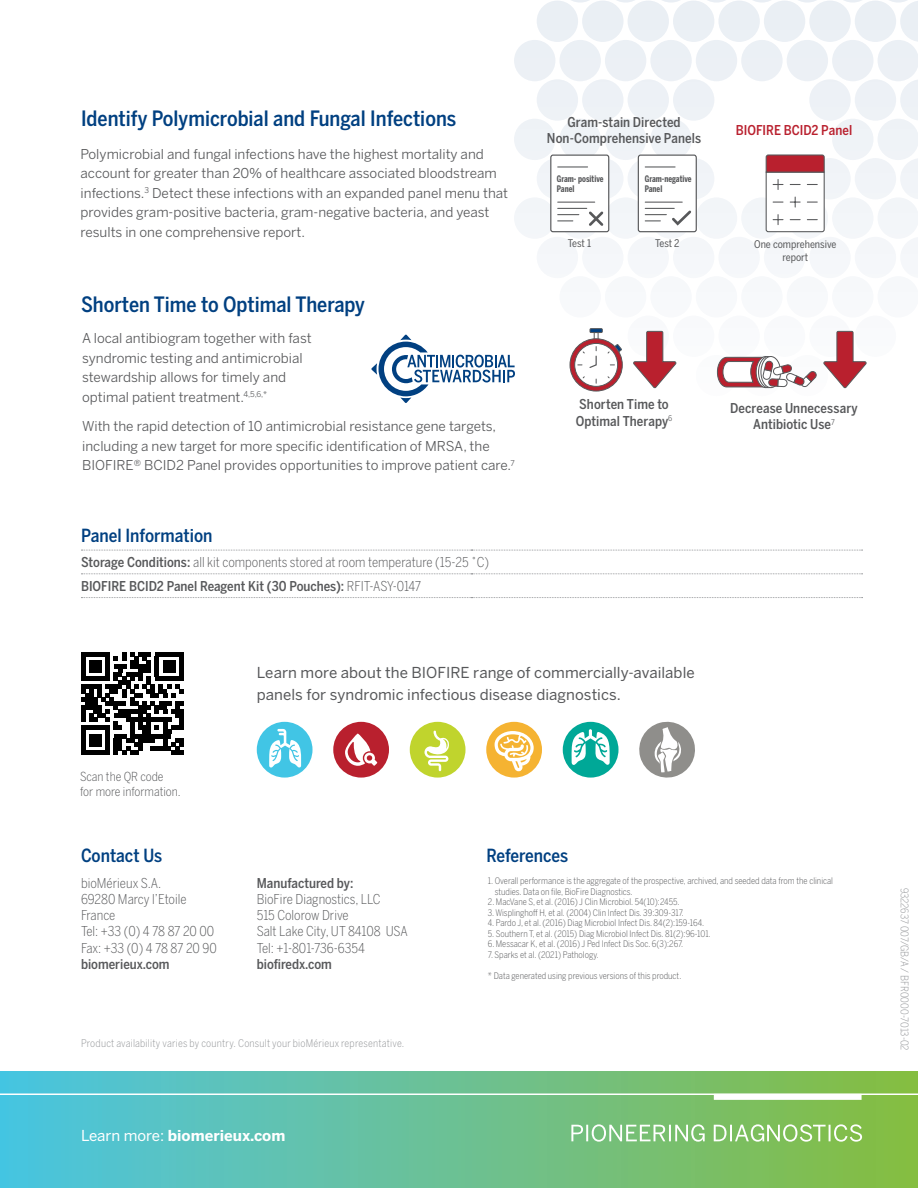
<style>
.page{position:relative;width:918px;height:1188px;background:#fff}
.page>*{position:absolute;margin:0;border:0;box-sizing:border-box;transform-origin:0 0}
.section_headers_larg{font:500 21px "Benton Sans Condensed";color:#014081}
.section_headers_smal{font:500 18px "Benton Sans Condensed";color:#014081}
.callout_text{font:15px/22.5px "Benton Sans";letter-spacing:.005em;color:#57585a}
.URL_footer{font:700 15px "Benton Sans";color:#fff}
.main_text{font:13.5px/19.5px "Benton Sans";color:#57585a}
.address_text{font:300 13.5px/23.7px "Benton Sans Condensed";color:#57585a}
.infographic_labels{font:500 13.5px/16.5px "Benton Sans Condensed";letter-spacing:.005em;color:#57585a;text-align:center}
.address_text-2{font:500 13.5px "Benton Sans Condensed";color:#57585a}
.infographic_labels-2{font:500 13.5px "Benton Sans Condensed";color:#b9202e}
.QR_code_text{font:300 12.3px/14.9px "Benton Sans Condensed";color:#57585a}
.disclaimer_text{font:300 10.5px "Benton Sans Condensed";letter-spacing:.02em;color:#939598}
.infographics_labels{font:10.5px/13.5px "Benton Sans Condensed";color:#57585a;text-align:center}
.part_number{font:300 10.5px "Benton Sans Condensed";color:#939598}
.reference_text{font:300 9px/10.5px "Benton Sans Condensed";color:#57585a}
.infographic_labels_s{font:700 9px/9.8px "Benton Sans Compressed";color:#57585a}
.s1{font-weight:500}
.s2{font-weight:400}
</style>
<div class="page">
<svg style="left:514px;top:0;width:404px;height:392px"></svg>
<div style="left:0;top:1071px;width:918px;height:117px;background:linear-gradient(to right,#4ec5e3,#89be43)"></div>
<div style="left:714px;top:1094px;width:148px;height:6px;background:#fff"></div>
<hr style="left:0;top:1094px;width:918px;height:1px;background:#fff">
<svg style="left:571px;top:1124px;width:291px;height:18px"></svg>
<svg style="left:765px;top:154px;width:60px;height:79px"></svg>
<div style="left:638px;top:155px;width:58px;height:77px;background:#fff;border-radius:2px"></div>
<div style="left:638px;top:155px;width:59px;height:77px;border:1px solid #57585a;border-radius:2px"></div>
<hr style="left:645px;top:166px;width:30px;height:2px;background:#57585a">
<hr style="left:645px;top:202px;width:37px;height:1px;background:#57585a">
<div style="left:551px;top:155px;width:58px;height:77px;background:#fff;border-radius:2px"></div>
<div style="left:550px;top:155px;width:59px;height:77px;border:1px solid #57585a;border-radius:2px"></div>
<hr style="left:558px;top:166px;width:30px;height:2px;background:#57585a">
<hr style="left:558px;top:202px;width:37px;height:1px;background:#57585a">
<svg style="left:645px;top:208px;width:46px;height:18px"></svg>
<svg style="left:558px;top:208px;width:46px;height:18px"></svg>
<svg style="left:633px;top:331px;width:44px;height:58px"></svg>
<svg style="left:717px;top:356px;width:100px;height:32px"></svg>
<svg style="left:823px;top:331px;width:45px;height:58px"></svg>
<svg style="left:570px;top:339px;width:52px;height:52px"></svg>
<div style="left:570px;top:338px;width:53px;height:53px;border:1px solid #57585a;border-radius:50%"></div>
<hr style="left:590px;top:329px;width:12px;height:4px;background:#014081">
<div style="left:590px;top:328px;width:13px;height:5px;border:1px solid #57585a"></div>
<svg style="left:575px;top:343px;width:43px;height:43px"></svg>
<div style="left:574px;top:343px;width:44px;height:44px;border:1px solid #57585a;border-radius:50%"></div>
<svg style="left:577px;top:332px;width:45px;height:52px"></svg>
<svg style="left:371px;top:335px;width:144px;height:68px"></svg>
<div style="left:333px;top:722px;width:56px;height:56px;background:#b9202e;border-radius:50%"></div>
<svg style="left:345px;top:734px;width:32px;height:32px"></svg>
<div style="left:257px;top:722px;width:56px;height:56px;background:#41c5e5;border-radius:50%"></div>
<svg style="left:269px;top:729px;width:32px;height:39px"></svg>
<div style="left:410px;top:722px;width:56px;height:56px;background:#c0d42d;border-radius:50%"></div>
<svg style="left:424px;top:731px;width:25px;height:40px"></svg>
<div style="left:486px;top:722px;width:56px;height:56px;background:#f5b332;border-radius:50%"></div>
<svg style="left:495px;top:731px;width:39px;height:40px"></svg>
<div style="left:563px;top:722px;width:56px;height:56px;background:#00a897;border-radius:50%"></div>
<svg style="left:571px;top:729px;width:39px;height:36px"></svg>
<svg style="left:639px;top:721px;width:56px;height:57px"></svg>
<svg style="left:81px;top:652px;width:102px;height:102px"></svg>
<hr style="left:81px;top:750px;width:29px;height:4px;background:#000">
<div style="left:89px;top:734px;width:13px;height:12px;background:#000"></div>
<svg style="left:81px;top:550px;width:782px;height:48px"></svg>
<p class="section_headers_larg" style="left:81px;top:105px;width:377px">Identify Polymicrobial and Fungal Infections</p>
<p class="main_text" style="left:81px;top:144px;width:429px">Polymicrobial and fungal infections have the highest mortality and account for greater than 20% of healthcare associated bloodstream infections.<sup>3</sup> Detect these infections with an expanded panel menu that provides gram-positive bacteria, gram-negative bacteria, and yeast results in one comprehensive report.</p>
<p class="section_headers_larg" style="left:81px;top:291px;width:286px">Shorten Time to Optimal Therapy</p>
<p class="main_text" style="left:82px;top:329px;width:231px">A local antibiogram together with fast syndromic testing and antimicrobial stewardship allows for timely and optimal patient treatment.<sup>4,5,6,*</sup></p>
<p class="main_text" style="left:82px;top:417px;width:434px">With the rapid detection of 10 antimicrobial resistance gene targets, including a new target for more specific identification of MRSA, the<br>BIOFIRE® BCID2 Panel provides opportunities to improve patient care.<sup>7</sup></p>
<p class="section_headers_smal" style="left:81px;top:524px;width:133px">Panel Information</p>
<p class="address_text" style="left:81px;top:550px;width:410px"><span class="s1">Storage Conditions:</span> all kit components stored at room temperature (15-25 ˚C)<br><span class="s1">BIOFIRE BCID2 Panel Reagent Kit (30 Pouches):</span> RFIT-ASY-0147</p>
<p class="infographic_labels" style="left:547px;top:114px;width:156px">Gram-stain Directed<br>Non-Comprehensive Panels</p>
<p class="infographic_labels-2" style="left:736px;top:122px;width:118px">BIOFIRE BCID2 Panel</p>
<p class="infographic_labels_s" style="left:557px;top:174px;width:48px">Gram- positive<br>Panel</p>
<p class="infographic_labels_s" style="left:645px;top:174px;width:48px">Gram-negative<br>Panel</p>
<p class="infographics_labels" style="left:568px;top:237px;width:25px">Test 1</p>
<p class="infographics_labels" style="left:655px;top:237px;width:26px">Test 2</p>
<p class="infographics_labels" style="left:754px;top:237px;width:84px">One comprehensive report</p>
<p class="infographic_labels" style="left:576px;top:396px;width:98px;text-align:left">Shorten Time to<br>Optimal Therapy<sup>6</sup></p>
<p class="infographic_labels" style="left:730px;top:399px;width:129px">Decrease Unnecessary<br>Antibiotic Use<sup>7</sup></p>
<p class="QR_code_text" style="left:80px;top:769px;width:102px">Scan the QR code<br>for more information.</p>
<p class="section_headers_smal" style="left:81px;top:845px;width:83px">Contact Us</p>
<p class="address_text" style="left:81px;top:871px;width:82px">bioMérieux S.A.</p>
<p class="address_text" style="left:81px;top:887px;width:107px">69280 Marcy l’Etoile</p>
<p class="address_text" style="left:81px;top:903px;width:36px">France</p>
<p class="address_text" style="left:81px;top:920px;width:135px">Tel: +33 (0) 4 78 87 20 00</p>
<p class="address_text" style="left:81px;top:936px;width:137px">Fax: +33 (0) 4 78 87 20 90</p>
<p class="address_text-2" style="left:81px;top:956px;width:90px">biomerieux.com</p>
<p class="callout_text" style="left:257px;top:661px;width:440px">Learn more about the BIOFIRE range of commercially-available panels for syndromic infectious disease diagnostics.</p>
<p class="address_text-2" style="left:257px;top:875px;width:98px">Manufactured by:</p>
<p class="address_text" style="left:257px;top:887px;width:125px">BioFire Diagnostics, LLC</p>
<p class="address_text" style="left:257px;top:903px;width:93px">515 Colorow Drive</p>
<p class="address_text" style="left:257px;top:920px;width:153px">Salt Lake City, UT 84108 USA</p>
<p class="address_text" style="left:257px;top:936px;width:110px">Tel: +1-801-736-6354</p>
<p class="address_text-2" style="left:257px;top:956px;width:77px">biofiredx.com</p>
<p class="section_headers_smal" style="left:486px;top:845px;width:83px">References</p>
<p class="reference_text" style="left:495px;top:876px;width:340px;text-indent:-7px">1. Overall performance is the aggregate of the prospective, archived, and seeded data from the clinical studies. Data on file, BioFire Diagnostics.</p>
<p class="reference_text" style="left:488px;top:897px;width:193px">2. MacVane S, et al. (2016) J Clin Microbiol. 54(10):2455.</p>
<p class="reference_text" style="left:488px;top:907px;width:197px">3. Wisplinghoff H, et al. (2004) Clin Infect Dis. 39:309-317.</p>
<p class="reference_text" style="left:488px;top:918px;width:218px">4. Pardo J, et al. (2016) Diag Microbiol Infect Dis. 84(2):159-164.</p>
<p class="reference_text" style="left:488px;top:928px;width:224px">5. Southern T, et al. (2015) Diag Microbiol Infect Dis. 81(2):96-101.</p>
<p class="reference_text" style="left:488px;top:939px;width:197px">6. Messacar K, et al. (2016) J Ped Infect Dis Soc. 6(3):267.</p>
<p class="reference_text" style="left:488px;top:949px;width:112px">7. Sparks et al. (2021) Pathology.</p>
<p class="reference_text" style="left:488px;top:970px;width:195px">* Data generated using previous versions of this product.</p>
<p class="disclaimer_text" style="left:81px;top:1037px;width:325px">Product availability varies by country. Consult your bioMérieux representative.</p>
<p class="URL_footer" style="left:81px;top:1126px;width:206px"><span class="s2">Learn more:</span> biomerieux.com</p>
<p class="part_number" style="left:911px;top:888px;width:165px;rotate:90deg">9322637 007/GB/A / BFR0000-7013-02</p>
</div>
